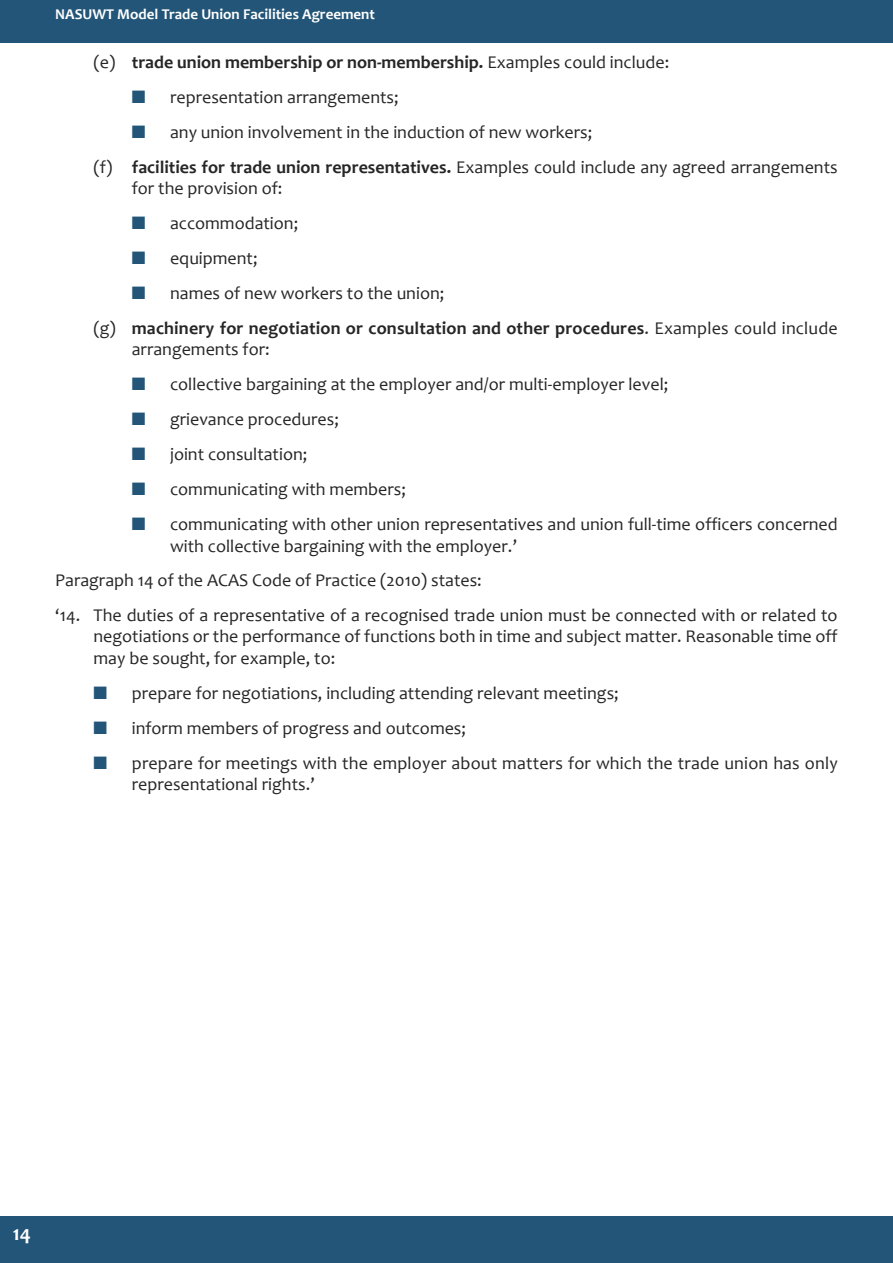
<style>
.page{position:relative;width:893px;height:1263px;background:#fff}
.page>*{position:absolute;margin:0;border:0;box-sizing:border-box;transform-origin:0 0}
.t1{font:700 21px "Candara";color:#fff}
.t2{font:18px/21.6px "Candara";color:#272627}
.t3{font:700 18px/34.3px "Candara";letter-spacing:.01em;color:#272627}
.t4{font:700 15px "Candara";color:#fff}
.s1{font-weight:400}
.s2{color:#235578}
.s3{font-weight:700}
</style>
<div class="page">
<div style="left:0;top:1216px;width:893px;height:47px;background:#235578"></div>
<div style="left:0;top:0;width:893px;height:43px;background:#235578"></div>
<p class="t4" style="left:55px;top:5px;width:321px">NASUWT Model Trade Union Facilities Agreement</p>
<p class="t3" style="left:94px;top:45px;width:577px"><span class="s1">(e)</span> trade union membership or non-membership. <span class="s1">Examples could include:</span></p>
<p class="t2" style="left:132px;top:86px;width:268px"><span class="s2">■</span> representation arrangements;</p>
<p class="t2" style="left:94px;top:115px;width:746px;line-height:34.3px;text-indent:38px"><span class="s2">■</span> any union involvement in the induction of new workers;<br>(f) <span class="s3">facilities for trade union representatives.</span> Examples could include any agreed arrangements</p>
<p class="t2" style="left:132px;top:177px;width:152px">for the provision of:</p>
<p class="t2" style="left:132px;top:212px;width:168px"><span class="s2">■</span> accommodation;</p>
<p class="t2" style="left:132px;top:247px;width:127px"><span class="s2">■</span> equipment;</p>
<p class="t3" style="left:94px;top:276px;width:746px;text-indent:38px"><span class="s2">■</span> <span class="s1">names of new workers to the union;<br>(g)</span> machinery for negotiation or consultation and other procedures<span class="s1">. Examples could include</span></p>
<p class="t2" style="left:132px;top:338px;width:139px">arrangements for:</p>
<p class="t2" style="left:132px;top:373px;width:538px"><span class="s2">■</span> collective bargaining at the employer and/or multi-employer level;</p>
<p class="t2" style="left:132px;top:408px;width:209px"><span class="s2">■</span> grievance procedures;</p>
<p class="t2" style="left:132px;top:443px;width:177px"><span class="s2">■</span> joint consultation;</p>
<p class="t2" style="left:132px;top:478px;width:276px"><span class="s2">■</span> communicating with members;</p>
<p class="t2" style="left:170px;top:513px;width:669px;text-indent:-38px"><span class="s2">■</span> communicating with other union representatives and union full-time officers concerned with collective bargaining with the employer.’</p>
<p class="t2" style="left:55px;top:563px;width:784px;line-height:34.3px">Paragraph 14 of the ACAS Code of Practice (2010) states:<br>‘14. The duties of a representative of a recognised trade union must be connected with or related to</p>
<p class="t2" style="left:94px;top:625px;width:746px">negotiations or the performance of functions both in time and subject matter. Reasonable time off may be sought, for example, to:</p>
<p class="t2" style="left:94px;top:682px;width:527px"><span class="s2">■</span> prepare for negotiations, including attending relevant meetings;</p>
<p class="t2" style="left:94px;top:717px;width:374px"><span class="s2">■</span> inform members of progress and outcomes;</p>
<p class="t2" style="left:132px;top:752px;width:707px;text-indent:-38px"><span class="s2">■</span> prepare for meetings with the employer about matters for which the trade union has only representational rights.’</p>
<p class="t1" style="left:13px;top:1220px;width:20px">14</p>
</div>
